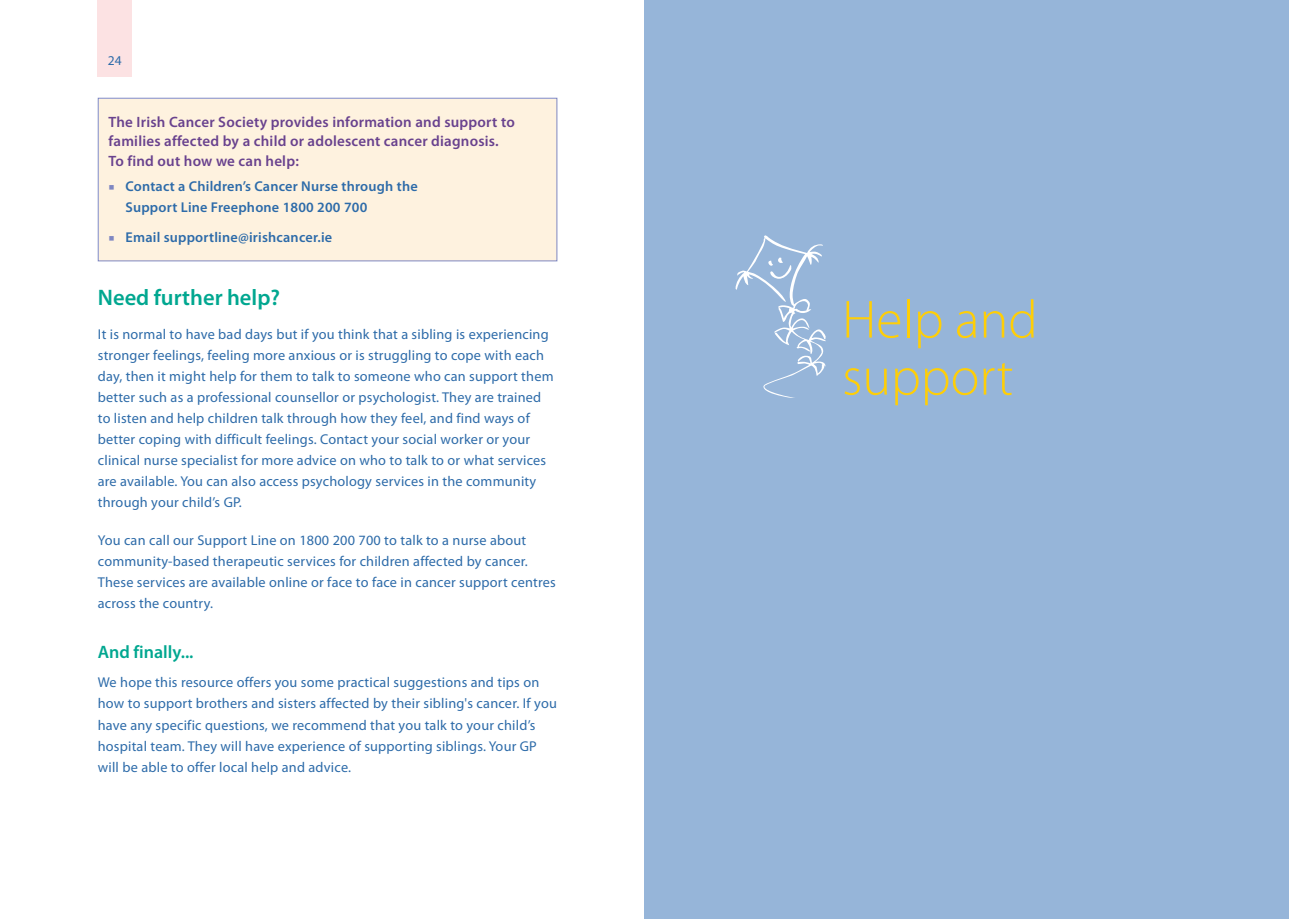
<style>
.page{position:relative;width:1289px;height:919px;background:#fff}
.page>*{position:absolute;margin:0;border:0;box-sizing:border-box;transform-origin:0 0}
.t1{font:300 54px/57px "Myriad Pro";color:#fece08}
.t2{font:600 22.5px "Myriad Pro";color:#00a790}
.t3{font:600 18px "Myriad Pro";color:#00a790}
.t4{font:600 15px/19.5px "Myriad Pro";letter-spacing:.015em;color:#69428e}
.t5{font:14.25px/21px "Myriad Pro";letter-spacing:.015em;color:#2d6ba9}
.t6{font:600 14.25px/21px "Myriad Pro";letter-spacing:.015em;color:#2d6ba9}
.t7{font:13.5px "Myriad Pro";color:#2d6ba9}
.s1{font-family:"Minion Pro Medium Capt";font-weight:400;color:#7f87c2}
</style>
<div class="page">
<div style="left:644px;top:0;width:644px;height:918px;background:#96b5d9"></div>
<div style="left:98px;top:0;width:34px;height:77px;background:#fce2e3"></div>
<div style="left:99px;top:99px;width:457px;height:161px;background:#fef2df"></div>
<div style="left:98px;top:98px;width:459px;height:163px;border:1px solid #7f87c2"></div>
<p class="t7" style="left:108px;top:56px;width:15px">24</p>
<p class="t4" style="left:108px;top:113px;width:408px">The Irish Cancer Society provides information and support to families affected by a child or adolescent cancer diagnosis.<br>To find out how we can help:</p>
<p class="t6" style="left:125px;top:177px;width:294px;text-indent:-17px"><span class="s1">■</span> Contact a Children’s Cancer Nurse through the<br>Support Line Freephone 1800 200 700</p>
<p class="t6" style="left:108px;top:227px;width:225px"><span class="s1">■</span> Email supportline@irishcancer.ie</p>
<h2 class="t2" style="left:98px;top:289px;width:184px">Need further help?</h2>
<p class="t5" style="left:98px;top:324px;width:457px">It is normal to have bad days but if you think that a sibling is experiencing stronger feelings, feeling more anxious or is struggling to cope with each day, then it might help for them to talk to someone who can support them better such as a professional counsellor or psychologist. They are trained to listen and help children talk through how they feel, and find ways of better coping with difficult feelings. Contact your social worker or your clinical nurse specialist for more advice on who to talk to or what services are available. You can also access psychology services in the community through your child’s GP.</p>
<p class="t5" style="left:98px;top:530px;width:459px">You can call our Support Line on 1800 200 700 to talk to a nurse about community-based therapeutic services for children affected by cancer.<br>These services are available online or face to face in cancer support centres across the country.</p>
<p class="t3" style="left:98px;top:645px;width:97px">And finally...</p>
<p class="t5" style="left:98px;top:673px;width:460px">We hope this resource offers you some practical suggestions and tips on how to support brothers and sisters affected by their sibling's cancer. If you have any specific questions, we recommend that you talk to your child’s hospital team. They will have experience of supporting siblings. Your GP will be able to offer local help and advice.</p>
<h1 class="t1" style="left:842px;top:295px;width:197px">Help and support</h1>
</div>
